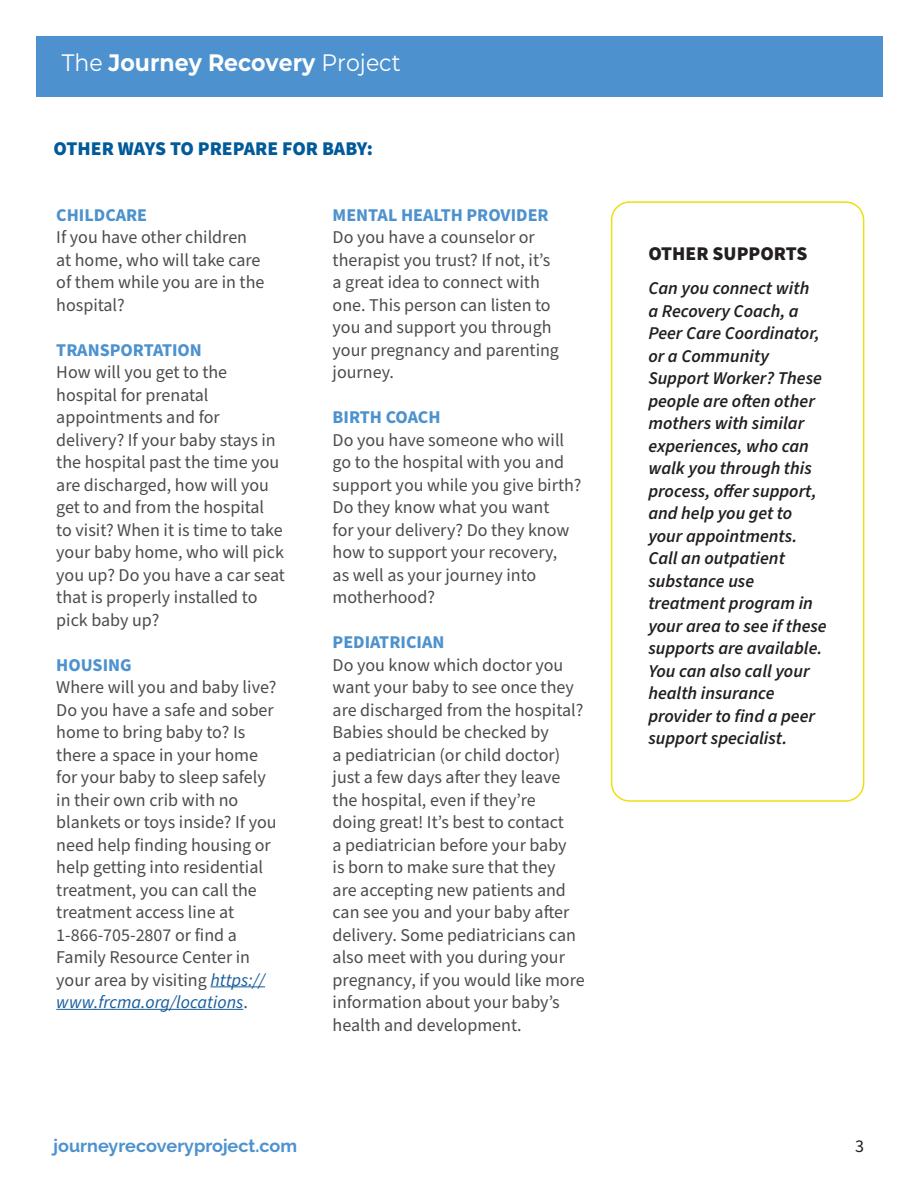
<style>
.page{position:relative;width:918px;height:1188px;background:#fff}
.page>*{position:absolute;margin:0;border:0;box-sizing:border-box;transform-origin:0 0}
.t1{font:700 23.85px "Montserrat";color:#fff;scale:.93 1}
.t2{font:900 19.5px "Source Sans Pro";color:#015a99}
.Yellow-Call_out_Titl{font:900 19.5px "Source Sans Pro";color:#231f20}
.Copy{font:18px/22.5px "Source Sans Pro";color:#4c4c4c}
.Yellow-Call_out_Copy{font:italic 600 18px/22.5px "Source Sans Pro";color:#231f20}
.t3{font:700 18px "Raleway";color:#4d92ce}
.t4{font:18px "Source Sans Pro";color:#231f20}
.s1{font-weight:400}
.s2{font-weight:700;color:#4d92ce}
.s3{font-style:italic;color:#175d9e}
</style>
<div class="page">
<div style="left:36px;top:36px;width:846px;height:61px;background:#4d92ce"></div>
<hr style="left:210px;top:986px;width:55px;height:1px;background:#175d9e">
<hr style="left:56px;top:1009px;width:187px;height:1px;background:#175d9e">
<div style="left:611px;top:201px;width:253px;height:601px;border:2px solid #eddf12;border-radius:18px"></div>
<h1 class="t1" style="left:62px;top:46px;width:366px"><span class="s1">The</span> Journey Recovery <span class="s1">Project</span></h1>
<p class="t2" style="left:54px;top:135px;width:321px">OTHER WAYS TO PREPARE FOR BABY:</p>
<p class="Copy" style="left:56px;top:204px;width:210px"><span class="s2">CHILDCARE<br></span>If you have other children at home, who will take care of them while you are in the hospital?</p>
<p class="Copy" style="left:56px;top:339px;width:230px"><span class="s2">TRANSPORTATION<br></span>How will you get to the hospital for prenatal appointments and for delivery? If your baby stays in the hospital past the time you are discharged, how will you get to and from the hospital<br>to visit? When it is time to take your baby home, who will pick you up? Do you have a car seat that is properly installed to pick baby up?</p>
<p class="Copy" style="left:56px;top:654px;width:222px"><span class="s2">HOUSING<br></span>Where will you and baby live?<br>Do you have a safe and sober home to bring baby to? Is there a space in your home for your baby to sleep safely in their own crib with no blankets or toys inside? If you need help finding housing or help getting into residential treatment, you can call the treatment access line at<br>1-866-705-2807 or find a<br>Family Resource Center in your area by visiting <span class="s3">https:// www.frcma.org/locations</span>.</p>
<p class="Copy" style="left:333px;top:204px;width:228px"><span class="s2">MENTAL HEALTH PROVIDER<br></span>Do you have a counselor or therapist you trust? If not, it’s a great idea to connect with one. This person can listen to you and support you through your pregnancy and parenting journey.</p>
<p class="Copy" style="left:333px;top:406px;width:250px"><span class="s2">BIRTH COACH<br></span>Do you have someone who will go to the hospital with you and support you while you give birth?<br>Do they know what you want<br>for your delivery? Do they know how to support your recovery,<br>as well as your journey into motherhood?</p>
<p class="Copy" style="left:333px;top:631px;width:254px"><span class="s2">PEDIATRICIAN<br></span>Do you know which doctor you want your baby to see once they are discharged from the hospital?<br>Babies should be checked by<br>a pediatrician (or child doctor) just a few days after they leave the hospital, even if they’re<br>doing great! It’s best to contact<br>a pediatrician before your baby<br>is born to make sure that they<br>are accepting new patients and can see you and your baby after delivery. Some pediatricians can also meet with you during your pregnancy, if you would like more information about your baby’s health and development.</p>
<p class="Yellow-Call_out_Titl" style="left:648px;top:240px;width:161px">OTHER SUPPORTS</p>
<p class="Yellow-Call_out_Copy" style="left:648px;top:277px;width:180px">Can you connect with<br>a Recovery Coach, a<br>Peer Care Coordinator, or a Community<br>Support Worker? These people are often other mothers with similar experiences, who can walk you through this process, offer support, and help you get to your appointments.<br>Call an outpatient substance use treatment program in your area to see if these supports are available.<br>You can also call your health insurance provider to find a peer support specialist.</p>
<p class="t3" style="left:54px;top:1135px;width:245px">journeyrecoveryproject.com</p>
<p class="t4" style="left:855px;top:1134px;width:10px">3</p>
</div>
